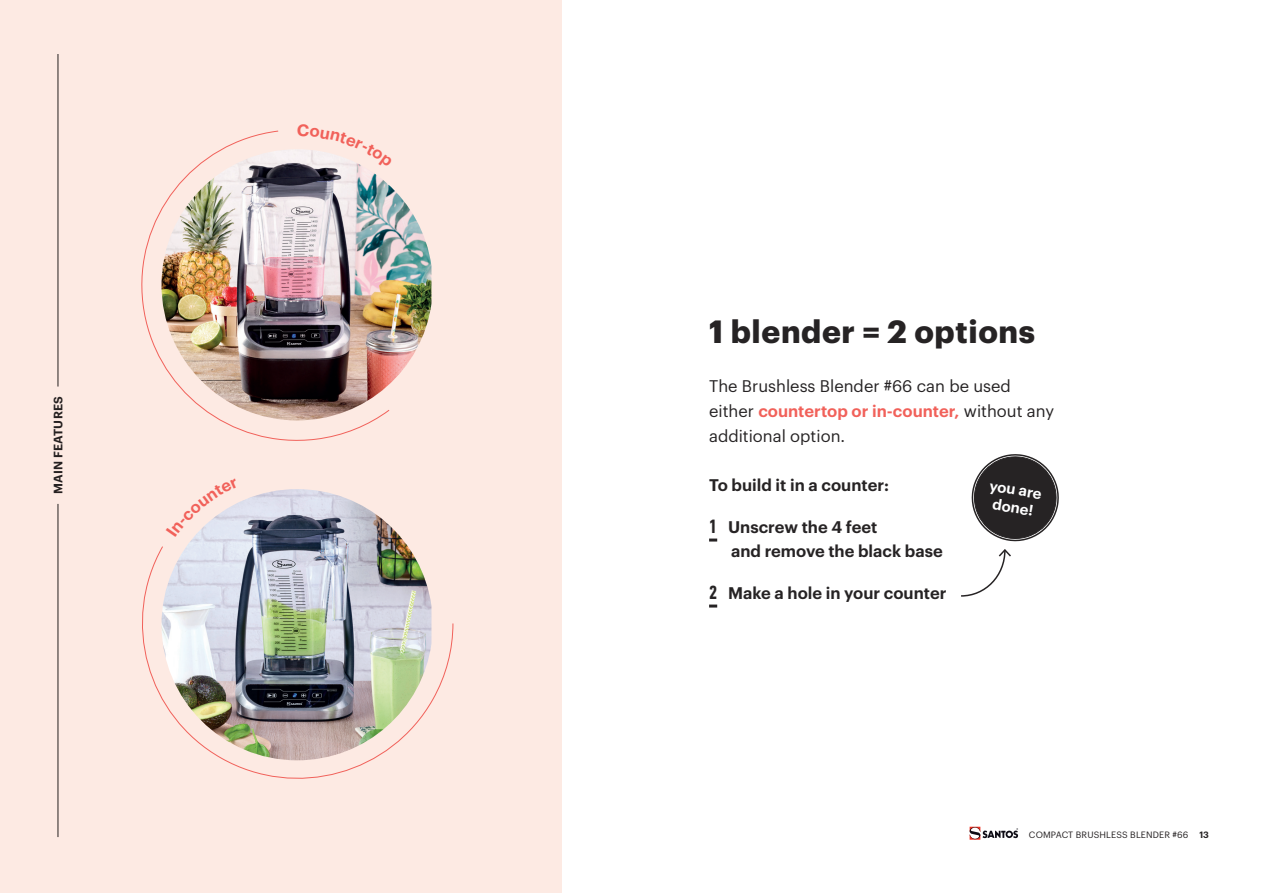
<style>
.page{position:relative;width:1263px;height:893px;background:#fff}
.page>*{position:absolute;margin:0;border:0;box-sizing:border-box;transform-origin:0 0}
.t1{font:700 31.5px "Graphik";letter-spacing:.02em;color:#262324}
.t2{font:16.5px/24.8px "Graphik";color:#262324}
.t3{font:600 16.5px/24.8px "Graphik";color:#262324}
.t4{font:600 14.85px/17.9px "Graphik";color:#fff;text-align:center}
.t5{font:600 12px "Graphik";letter-spacing:.015em;color:#262324}
.t6{font:9px "Graphik";letter-spacing:.015em;color:#231f20}
.s1{font-weight:600;color:#f1615a}
.s2{font-family:"DIN Next LT Pro";font-weight:700;font-stretch:condensed;font-size:19.5px}
.s3{font-weight:600;color:#262324}
</style>
<div class="page">
<svg style="left:969px;top:827px;width:49px;height:13px"></svg>
<div style="left:0;top:0;width:561px;height:893px;background:#fdeae3"></div>
<img style="left:187px;top:489px;width:221px;height:57px">
<img style="left:390px;top:186px;width:41px;height:198px">
<svg style="left:709px;top:539px;width:8px;height:3px"></svg>
<svg style="left:709px;top:605px;width:8px;height:3px"></svg>
<img style="left:142px;top:546px;width:312px;height:233px">
<img style="left:141px;top:130px;width:249px;height:311px">
<svg style="left:961px;top:454px;width:98px;height:143px"></svg>
<svg style="left:187px;top:489px;width:51px;height:48px"></svg>
<svg style="left:297px;top:130px;width:93px;height:39px"></svg>
<p class="t5" style="left:49px;top:494px;width:99px;rotate:-90deg">MAIN FEATURES</p>
<h1 class="t1" style="left:709px;top:307px;width:327px">1 blender = 2 options</h1>
<p class="t2" style="left:709px;top:373px;width:347px">The Brushless Blender #66 can be used either <span class="s1">countertop or in-counter,</span> without any additional option.</p>
<p class="t3" style="left:709px;top:471px;width:181px">To build it in a counter:</p>
<p class="t3" style="left:731px;top:513px;width:213px;text-indent:-22px"><span class="s2">1</span> Unscrew the 4 feet<br>and remove the black base</p>
<p class="t3" style="left:709px;top:579px;width:239px"><span class="s2">2</span> Make a hole in your counter</p>
<p class="t4" style="left:991px;top:475px;width:54px;rotate:9deg">you are done!</p>
<p class="t6" style="left:1029px;top:828px;width:181px">COMPACT BRUSHLESS BLENDER #66 <span class="s3">13</span></p>
</div>
